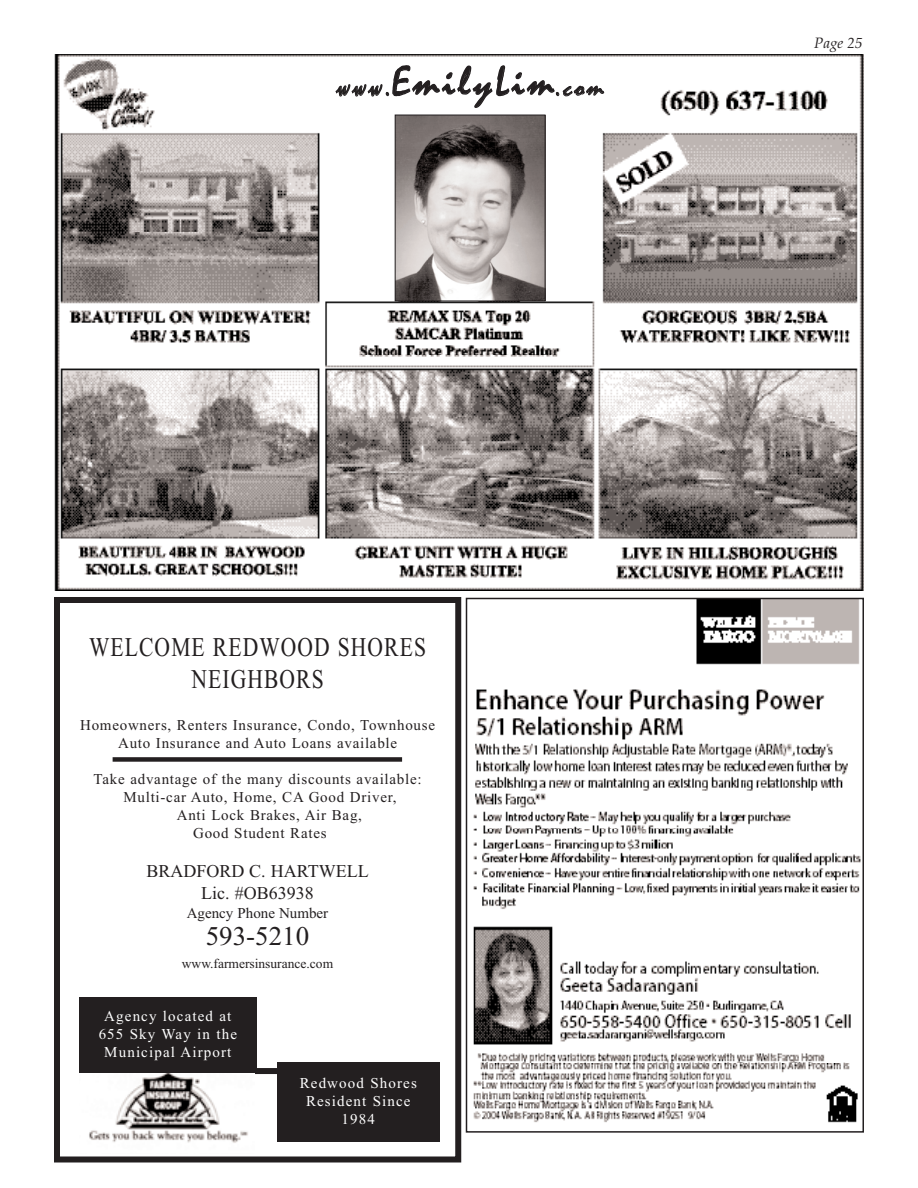
<style>
.page{position:relative;width:918px;height:1188px;background:#fff}
.page>*{position:absolute;margin:0;border:0;box-sizing:border-box;transform-origin:0 0}
.t1{font:27px/32.4px "Times New Roman";letter-spacing:.05em;color:#231f20;text-align:center;scale:.8 1}
.t2{font:27px "Mistral";letter-spacing:.1em;color:#231f20}
.t3{font:27px "Times New Roman";letter-spacing:.05em;color:#231f20}
.t4{font:18px/21.6px "Times New Roman";color:#231f20;text-align:center}
.t5{font:15px/18px "Times New Roman";letter-spacing:.05em;color:#231f20;text-align:center}
.t6{font:15px/18px "Times New Roman";letter-spacing:.075em;color:#fff;text-align:center}
.t7{font:15px "Times New Roman";color:#231f20}
.t8{font:italic 15px "Palatino";color:#231f20}
.t9{font:13.5px "Times New Roman";color:#231f20}
.s1{font-size:42px}
</style>
<div class="page">
<img style="left:473px;top:601px;width:388px;height:522px">
<div style="left:466px;top:598px;width:398px;height:535px;border:2px solid #231f20"></div>
<div style="left:54px;top:597px;width:407px;height:565px;border:6px solid #231f20"></div>
<div style="left:238px;top:1068px;width:73px;height:6px;background:#231f20"></div>
<div style="left:113px;top:757px;width:289px;height:5px;background:#231f20"></div>
<div style="left:277px;top:1062px;width:163px;height:80px;background:#231f20"></div>
<img style="left:89px;top:1073px;width:165px;height:70px">
<div style="left:79px;top:998px;width:178px;height:75px;background:#231f20"></div>
<img style="left:54px;top:54px;width:810px;height:56px">
<img style="left:54px;top:110px;width:810px;height:481px">
<div style="left:304px;top:59px;width:333px;height:56px;background:#fff"></div>
<img style="left:397px;top:117px;width:146px;height:182px">
<div style="left:395px;top:115px;width:150px;height:186px;border:1px solid #231f20"></div>
<h1 class="t2" style="left:337px;top:70px;width:269px">www.<span class="s1">EmilyLim</span>.com</h1>
<p class="t8" style="left:814px;top:35px;width:50px">Page 25</p>
<h1 class="t1" style="left:89px;top:630px;width:423px">WELCOME REDWOOD SHORES<br>NEIGHBORS</h1>
<p class="t5" style="left:80px;top:716px;width:357px">Homeowners, Renters Insurance, Condo, Townhouse<br>Auto Insurance and Auto Loans available</p>
<p class="t5" style="left:94px;top:770px;width:330px">Take advantage of the many discounts available:</p>
<p class="t5" style="left:123px;top:788px;width:275px">Multi-car Auto, Home, CA Good Driver,</p>
<p class="t5" style="left:177px;top:806px;width:187px">Anti Lock Brakes, Air Bag,</p>
<p class="t5" style="left:193px;top:824px;width:135px">Good Student Rates</p>
<p class="t4" style="left:146px;top:860px;width:224px">BRADFORD C. HARTWELL<br>Lic. #OB63938</p>
<p class="t7" style="left:187px;top:904px;width:143px">Agency Phone Number</p>
<h1 class="t3" style="left:206px;top:920px;width:105px">593-5210</h1>
<p class="t9" style="left:182px;top:955px;width:153px">www.farmersinsurance.com</p>
<p class="t6" style="left:99px;top:1007px;width:140px">Agency located at<br>655 Sky Way in the<br>Municipal Airport</p>
<p class="t6" style="left:300px;top:1074px;width:119px">Redwood Shores<br>Resident Since<br>1984</p>
</div>
